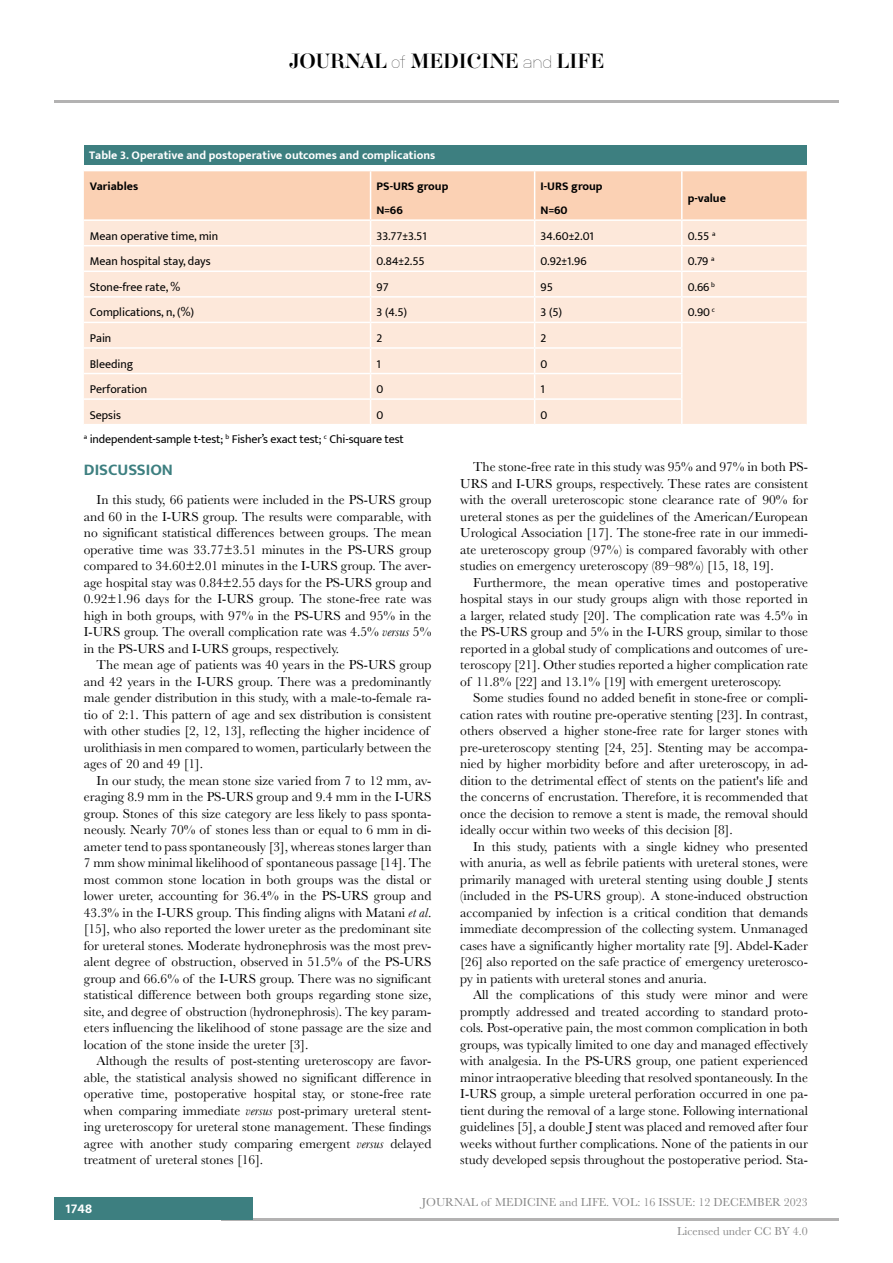
<style>
.page{position:relative;width:893px;height:1263px;background:#fff}
.page>*{position:absolute;margin:0;border:0;box-sizing:border-box;transform-origin:0 0}
.t1{font:18px "Aker Brygge Display";color:#000}
.t2{font:700 16.5px "Mukta";color:#3d7f80}
.t3{font:13.5px/16.5px "Baskerville";color:#000;text-align:justify}
.t4{font:700 13.5px "Mukta";color:#fff}
.t5{font:12px "Mukta";color:#000}
.t6{font:12px "Baskerville";color:#878787}
.t7{font:700 12px "Mukta";color:#fff}
.t8{font:700 12px/24px "Mukta";color:#000}
.s1{font-family:"Neubau Grotesk Lei"}
.s2{font-style:italic}
</style>
<div class="page">
<hr style="left:54px;top:100px;width:785px;height:2px;background:#b3b2b2">
<hr style="left:221px;top:1218px;width:618px;height:2px;background:#b3b2b2">
<div style="left:54px;top:1198px;width:198px;height:22px;background:#3d7f80"></div>
<div style="left:84px;top:145px;width:723px;height:20px;background:#3d7f80"></div>
<svg style="left:84px;top:171px;width:723px;height:253px;background:#fce4d4"></svg>
<hr style="left:681px;top:400px;width:2px;height:24px;background:#fff">
<h1 class="t1" style="left:289px;top:49px;width:317px">JOURNAL <span class="s1">of</span> MEDICINE <span class="s1">and</span> LIFE</h1>
<p class="t7" style="left:89px;top:148px;width:348px">Table 3. Operative and postoperative outcomes and complications</p>
<p class="t8" style="left:90px;top:174px;width:50px">Variables</p>
<p class="t8" style="left:377px;top:174px;width:73px">PS-URS group<br>N=66</p>
<p class="t8" style="left:541px;top:174px;width:63px">I-URS group<br>N=60</p>
<p class="t8" style="left:688px;top:186px;width:40px">p-value</p>
<p class="t5" style="left:90px;top:229px;width:130px">Mean operative time, min</p>
<p class="t5" style="left:377px;top:229px;width:52px">33.77±3.51</p>
<p class="t5" style="left:541px;top:229px;width:55px">34.60±2.01</p>
<p class="t5" style="left:688px;top:229px;width:29px">0.55 <sup>a</sup></p>
<p class="t5" style="left:90px;top:254px;width:122px">Mean hospital stay, days</p>
<p class="t5" style="left:377px;top:254px;width:50px">0.84±2.55</p>
<p class="t5" style="left:541px;top:254px;width:48px">0.92±1.96</p>
<p class="t5" style="left:688px;top:254px;width:28px">0.79 <sup>a</sup></p>
<p class="t5" style="left:90px;top:280px;width:92px">Stone-free rate, %</p>
<p class="t5" style="left:377px;top:280px;width:14px">97</p>
<p class="t5" style="left:541px;top:280px;width:14px">95</p>
<p class="t5" style="left:688px;top:280px;width:29px">0.66 <sup>b</sup></p>
<p class="t5" style="left:90px;top:305px;width:106px">Complications, n, (%)</p>
<p class="t5" style="left:377px;top:305px;width:32px">3 (4.5)</p>
<p class="t5" style="left:541px;top:305px;width:23px">3 (5)</p>
<p class="t5" style="left:688px;top:305px;width:28px">0.90 <sup>c</sup></p>
<p class="t5" style="left:90px;top:331px;width:23px">Pain</p>
<p class="t5" style="left:377px;top:331px;width:7px">2</p>
<p class="t5" style="left:541px;top:331px;width:7px">2</p>
<p class="t5" style="left:90px;top:356px;width:45px">Bleeding</p>
<p class="t5" style="left:377px;top:356px;width:6px">1</p>
<p class="t5" style="left:541px;top:356px;width:8px">0</p>
<p class="t5" style="left:90px;top:382px;width:59px">Perforation</p>
<p class="t5" style="left:376px;top:382px;width:8px">0</p>
<p class="t5" style="left:541px;top:382px;width:6px">1</p>
<p class="t5" style="left:90px;top:407px;width:33px">Sepsis</p>
<p class="t5" style="left:376px;top:407px;width:8px">0</p>
<p class="t5" style="left:541px;top:407px;width:8px">0</p>
<p class="t5" style="left:84px;top:432px;width:322px"><sup>a</sup> independent-sample t-test; <sup>b</sup> Fisher’s exact test; <sup>c</sup> Chi-square test</p>
<p class="t2" style="left:84px;top:459px;width:91px">DISCUSSION</p>
<p class="t3" style="left:84px;top:492px;width:349px;text-indent:13px">In this study, 66 patients were included in the PS-URS group and 60 in the I-URS group. The results were comparable, with no significant statistical differences between groups. The mean operative time was 33.77±3.51 minutes in the PS-URS group compared to 34.60±2.01 minutes in the I-URS group. The aver&shy;age hospital stay was 0.84±2.55 days for the PS-URS group and 0.92±1.96 days for the I-URS group. The stone-free rate was high in both groups, with 97% in the PS-URS and 95% in the I-URS group. The overall complication rate was 4.5% <span class="s2">versus</span> 5% in the PS-URS and I-URS groups, respectively.</p>
<p class="t3" style="left:84px;top:657px;width:349px;text-align:left;text-indent:13px">The mean age of patients was 40 years in the PS-URS group and 42 years in the I-URS group. There was a predominantly male gender distribution in this study, with a male-to-female ra&shy;tio of 2:1. This pattern of age and sex distribution is consistent with other studies [2, 12, 13], reflecting the higher incidence of urolithiasis in men compared to women, particularly between the ages of 20 and 49 [1].</p>
<p class="t3" style="left:84px;top:772px;width:349px;text-indent:13px">In our study, the mean stone size varied from 7 to 12 mm, av&shy;eraging 8.9 mm in the PS-URS group and 9.4 mm in the I-URS group. Stones of this size category are less likely to pass sponta&shy;neously. Nearly 70% of stones less than or equal to 6 mm in di&shy;ameter tend to pass spontaneously [3], whereas stones larger than 7 mm show minimal likelihood of spontaneous passage [14]. The most common stone location in both groups was the distal or lower ureter, accounting for 36.4% in the PS-URS group and 43.3% in the I-URS group. This finding aligns with Matani <span class="s2">et al</span>. [15], who also reported the lower ureter as the predominant site for ureteral stones. Moderate hydronephrosis was the most prev&shy;alent degree of obstruction, observed in 51.5% of the PS-URS group and 66.6% of the I-URS group. There was no significant statistical difference between both groups regarding stone size, site, and degree of obstruction (hydronephrosis). The key param&shy;eters influencing the likelihood of stone passage are the size and location of the stone inside the ureter [3].</p>
<p class="t3" style="left:84px;top:1053px;width:349px;text-indent:13px">Although the results of post-stenting ureteroscopy are favor&shy;able, the statistical analysis showed no significant difference in operative time, postoperative hospital stay, or stone-free rate when comparing immediate <span class="s2">versus</span> post-primary ureteral stent&shy;ing ureteroscopy for ureteral stone management. These findings agree with another study comparing emergent <span class="s2">versus</span> delayed treatment of ureteral stones [16].</p>
<p class="t3" style="left:460px;top:459px;width:349px;text-indent:13px">The stone-free rate in this study was 95% and 97% in both PS-URS and I-URS groups, respectively. These rates are consistent with the overall ureteroscopic stone clearance rate of 90% for ureteral stones as per the guidelines of the American/European Urological Association [17]. The stone-free rate in our immedi&shy;ate ureteroscopy group (97%) is compared favorably with other studies on emergency ureteroscopy (89–98%) [15, 18, 19].</p>
<p class="t3" style="left:460px;top:574px;width:349px;text-indent:13px">Furthermore, the mean operative times and postoperative hospital stays in our study groups align with those reported in a larger, related study [20]. The complication rate was 4.5% in the PS-URS group and 5% in the I-URS group, similar to those reported in a global study of complications and outcomes of ure&shy;teroscopy [21]. Other studies reported a higher complication rate of 11.8% [22] and 13.1% [19] with emergent ureteroscopy.</p>
<p class="t3" style="left:460px;top:690px;width:349px;text-indent:13px">Some studies found no added benefit in stone-free or compli&shy;cation rates with routine pre-operative stenting [23]. In contrast, others observed a higher stone-free rate for larger stones with pre-ureteroscopy stenting [24, 25]. Stenting may be accompa&shy;nied by higher morbidity before and after ureteroscopy, in ad&shy;dition to the detrimental effect of stents on the patient's life and the concerns of encrustation. Therefore, it is recommended that once the decision to remove a stent is made, the removal should ideally occur within two weeks of this decision [8].</p>
<p class="t3" style="left:460px;top:838px;width:349px;text-indent:13px">In this study, patients with a single kidney who presented with anuria, as well as febrile patients with ureteral stones, were primarily managed with ureteral stenting using double J stents (included in the PS-URS group). A stone-induced obstruction accompanied by infection is a critical condition that demands immediate decompression of the collecting system. Unmanaged cases have a significantly higher mortality rate [9]. Abdel-Kader [26] also reported on the safe practice of emergency ureterosco&shy;py in patients with ureteral stones and anuria.</p>
<p class="t3" style="left:460px;top:987px;width:349px;text-indent:13px">All the complications of this study were minor and were promptly addressed and treated according to standard proto&shy;cols. Post-operative pain, the most common complication in both groups, was typically limited to one day and managed effectively with analgesia. In the PS-URS group, one patient experienced minor intraoperative bleeding that resolved spontaneously. In the I-URS group, a simple ureteral perforation occurred in one pa&shy;tient during the removal of a large stone. Following international guidelines [5], a double J stent was placed and removed after four weeks without further complications. None of the patients in our study developed sepsis throughout the postoperative period. Sta-</p>
<p class="t4" style="left:65px;top:1200px;width:28px">1748</p>
<p class="t6" style="left:422px;top:1195px;width:387px">JOURNAL of MEDICINE and LIFE. VOL: 16 ISSUE: 12 DECEMBER 2023</p>
<p class="t6" style="left:677px;top:1223px;width:132px">Licensed under CC BY 4.0</p>
</div>
